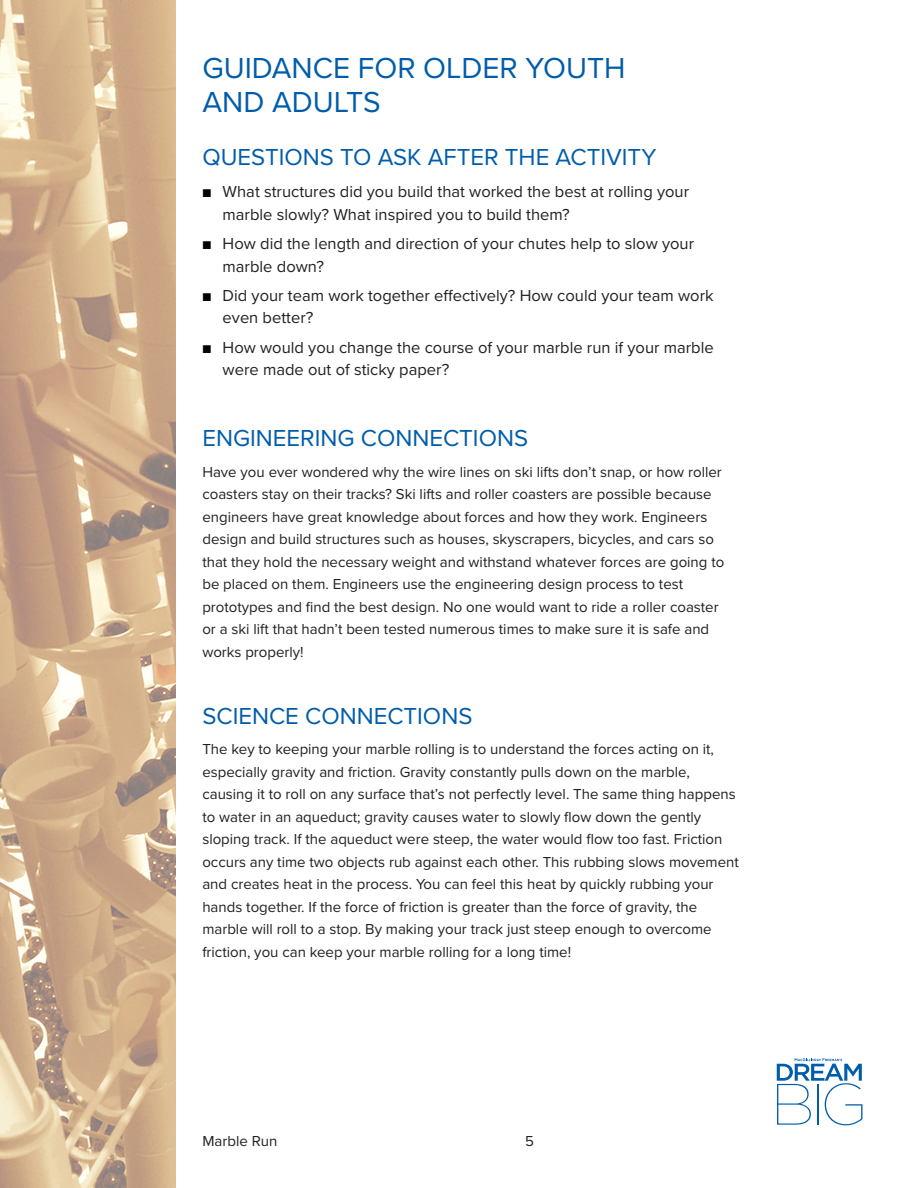
<style>
.page{position:relative;width:918px;height:1188px;background:#fff}
.page>*{position:absolute;margin:0;border:0;box-sizing:border-box;transform-origin:0 0}
.Paragraph_Style_1{font:30px/34.5px "Proxima Nova";color:#015dab}
.Paragraph_Style_1-2{font:24px "Proxima Nova";color:#015dab}
.t1{font:16.5px/22.5px "Proxima Nova";color:#231f20}
.Paragraph_Style_1-3{font:15px/22.5px "Proxima Nova";color:#231f20}
.s1{font-size:13.5px;color:#000}
</style>
<div class="page">
<img style="left:0;top:0;width:176px;height:1188px">
<svg style="left:777px;top:1058px;width:85px;height:67px"></svg>
<p class="Paragraph_Style_1" style="left:202px;top:51px;width:425px">GUIDANCE FOR OLDER YOUTH<br>AND ADULTS</p>
<p class="Paragraph_Style_1-2" style="left:202px;top:143px;width:455px">QUESTIONS TO ASK AFTER THE ACTIVITY</p>
<p class="t1" style="left:223px;top:181px;width:468px;text-indent:-20px"><span class="s1">■</span> What structures did you build that worked the best at rolling your marble slowly? What inspired you to build them?</p>
<p class="t1" style="left:223px;top:233px;width:473px;text-indent:-20px"><span class="s1">■</span> How did the length and direction of your chutes help to slow your marble down?</p>
<p class="t1" style="left:223px;top:284px;width:493px;text-indent:-20px"><span class="s1">■</span> Did your team work together effectively? How could your team work even better?</p>
<p class="t1" style="left:223px;top:336px;width:493px;text-indent:-20px"><span class="s1">■</span> How would you change the course of your marble run if your marble were made out of sticky paper?</p>
<p class="Paragraph_Style_1-2" style="left:202px;top:423px;width:327px">ENGINEERING CONNECTIONS</p>
<p class="Paragraph_Style_1-3" style="left:202px;top:461px;width:523px">Have you ever wondered why the wire lines on ski lifts don’t snap, or how roller coasters stay on their tracks? Ski lifts and roller coasters are possible because engineers have great knowledge about forces and how they work. Engineers design and build structures such as houses, skyscrapers, bicycles, and cars so that they hold the necessary weight and withstand whatever forces are going to be placed on them. Engineers use the engineering design process to test prototypes and find the best design. No one would want to ride a roller coaster or a ski lift that hadn’t been tested numerous times to make sure it is safe and works properly!</p>
<p class="Paragraph_Style_1-2" style="left:202px;top:701px;width:272px">SCIENCE CONNECTIONS</p>
<p class="Paragraph_Style_1-3" style="left:202px;top:738px;width:538px">The key to keeping your marble rolling is to understand the forces acting on it, especially gravity and friction. Gravity constantly pulls down on the marble, causing it to roll on any surface that’s not perfectly level. The same thing happens to water in an aqueduct; gravity causes water to slowly flow down the gently sloping track. If the aqueduct were steep, the water would flow too fast. Friction occurs any time two objects rub against each other. This rubbing slows movement and creates heat in the process. You can feel this heat by quickly rubbing your hands together. If the force of friction is greater than the force of gravity, the marble will roll to a stop. By making your track just steep enough to overcome friction, you can keep your marble rolling for a long time!</p>
<p class="Paragraph_Style_1-3" style="left:202px;top:1130px;width:76px">Marble Run</p>
<p class="Paragraph_Style_1-3" style="left:525px;top:1130px;width:10px">5</p>
</div>
